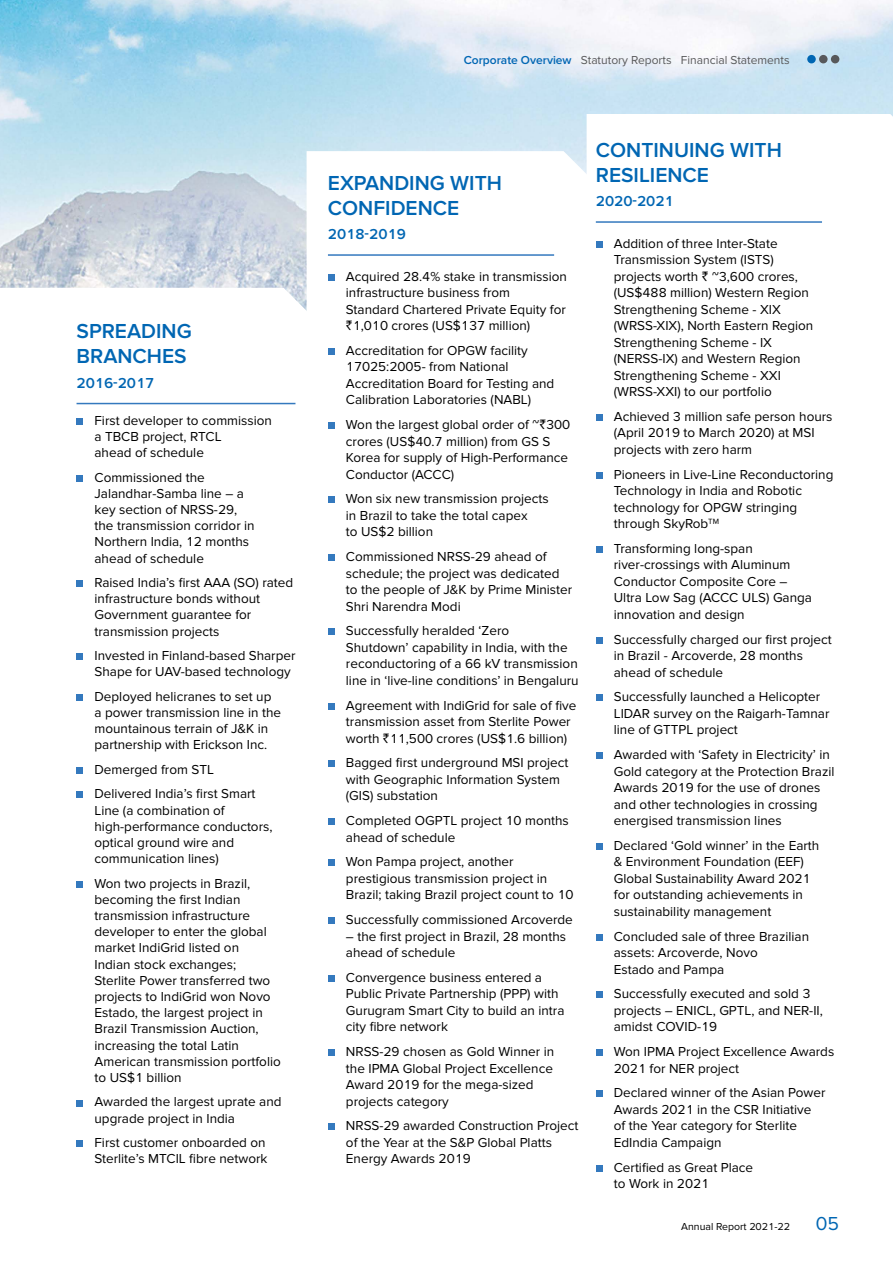
<style>
.page{position:relative;width:893px;height:1263px;background:#fff}
.page>*{position:absolute;margin:0;border:0;box-sizing:border-box;transform-origin:0 0}
.t1{font:600 21px/24.8px "Proxima Nova";color:#0066b3}
.t2{font:19.5px "Proxima Nova";color:#0066b3}
.t3{font:600 15px "Proxima Nova";color:#0066b3}
.t4{font:13.5px/16.5px "Proxima Nova";color:#000}
.t5{font:12px "Proxima Nova";color:#58595b}
.t6{font:10.5px "Proxima Nova";color:#000}
.s1{font-weight:600;color:#0066b3}
.s2{font-family:"Rupee"}
</style>
<div class="page">
<img style="left:0;top:0;width:893px;height:288px">
<svg style="left:307px;top:151px;width:280px;height:137px"></svg>
<svg style="left:587px;top:114px;width:306px;height:365px"></svg>
<hr style="left:77px;top:403px;width:218px;height:1px;background:#3479be">
<div style="left:77px;top:418px;width:6px;height:7px;background:#3479be"></div>
<div style="left:77px;top:475px;width:6px;height:7px;background:#3479be"></div>
<div style="left:77px;top:580px;width:6px;height:7px;background:#3479be"></div>
<div style="left:77px;top:653px;width:6px;height:7px;background:#3479be"></div>
<div style="left:77px;top:694px;width:6px;height:7px;background:#3479be"></div>
<div style="left:77px;top:767px;width:6px;height:7px;background:#3479be"></div>
<div style="left:77px;top:791px;width:6px;height:7px;background:#3479be"></div>
<svg style="left:77px;top:881px;width:6px;height:6px"></svg>
<svg style="left:77px;top:1100px;width:6px;height:6px"></svg>
<div style="left:77px;top:1140px;width:6px;height:7px;background:#3479be"></div>
<hr style="left:328px;top:254px;width:226px;height:2px;background:#3479be">
<div style="left:328px;top:274px;width:7px;height:6px;background:#3479be"></div>
<div style="left:328px;top:348px;width:7px;height:7px;background:#3479be"></div>
<div style="left:328px;top:422px;width:7px;height:7px;background:#3479be"></div>
<div style="left:328px;top:496px;width:7px;height:7px;background:#3479be"></div>
<div style="left:328px;top:554px;width:7px;height:7px;background:#3479be"></div>
<div style="left:328px;top:628px;width:7px;height:7px;background:#3479be"></div>
<div style="left:328px;top:703px;width:7px;height:7px;background:#3479be"></div>
<div style="left:328px;top:760px;width:7px;height:7px;background:#3479be"></div>
<div style="left:328px;top:818px;width:7px;height:7px;background:#3479be"></div>
<div style="left:328px;top:859px;width:7px;height:7px;background:#3479be"></div>
<div style="left:328px;top:917px;width:7px;height:7px;background:#3479be"></div>
<div style="left:328px;top:975px;width:7px;height:7px;background:#3479be"></div>
<div style="left:328px;top:1049px;width:7px;height:7px;background:#3479be"></div>
<div style="left:328px;top:1123px;width:7px;height:7px;background:#3479be"></div>
<hr style="left:596px;top:221px;width:226px;height:2px;background:#3479be">
<div style="left:596px;top:241px;width:7px;height:7px;background:#3479be"></div>
<div style="left:596px;top:414px;width:7px;height:7px;background:#3479be"></div>
<div style="left:596px;top:472px;width:7px;height:6px;background:#3479be"></div>
<div style="left:596px;top:546px;width:7px;height:7px;background:#3479be"></div>
<div style="left:596px;top:637px;width:7px;height:7px;background:#3479be"></div>
<div style="left:596px;top:694px;width:7px;height:7px;background:#3479be"></div>
<div style="left:596px;top:752px;width:7px;height:7px;background:#3479be"></div>
<div style="left:596px;top:843px;width:7px;height:7px;background:#3479be"></div>
<div style="left:596px;top:934px;width:7px;height:7px;background:#3479be"></div>
<div style="left:596px;top:991px;width:7px;height:7px;background:#3479be"></div>
<div style="left:596px;top:1049px;width:7px;height:7px;background:#3479be"></div>
<div style="left:596px;top:1090px;width:7px;height:7px;background:#3479be"></div>
<div style="left:596px;top:1165px;width:7px;height:7px;background:#3479be"></div>
<div style="left:819px;top:55px;width:9px;height:8px;background:#58595b;border-radius:50%"></div>
<div style="left:807px;top:55px;width:9px;height:8px;background:#0066b3;border-radius:50%"></div>
<div style="left:831px;top:55px;width:8px;height:8px;background:#58595b;border-radius:50%"></div>
<h1 class="t1" style="left:77px;top:319px;width:117px">SPREADING<br>BRANCHES</h1>
<p class="t3" style="left:77px;top:374px;width:79px">2016-2017</p>
<p class="t4" style="left:95px;top:412px;width:179px">First developer to commission a TBCB project, RTCL<br>ahead of schedule</p>
<p class="t4" style="left:95px;top:469px;width:162px">Commissioned the<br>Jalandhar-Samba line – a key section of NRSS-29, the transmission corridor in<br>Northern India, 12 months ahead of schedule</p>
<p class="t4" style="left:95px;top:575px;width:200px">Raised India’s first AAA (SO) rated infrastructure bonds without<br>Government guarantee for transmission projects</p>
<p class="t4" style="left:95px;top:648px;width:202px">Invested in Finland-based Sharper<br>Shape for UAV-based technology</p>
<p class="t4" style="left:95px;top:688px;width:188px">Deployed helicranes to set up a power transmission line in the mountainous terrain of J&amp;K in partnership with Erickson Inc.</p>
<p class="t4" style="left:95px;top:757px;width:163px;line-height:24.5px">Demerged from STL<br>Delivered India’s first Smart</p>
<p class="t4" style="left:95px;top:802px;width:179px">Line (a combination of high-performance conductors, optical ground wire and communication lines)</p>
<p class="t4" style="left:95px;top:875px;width:188px">Won two projects in Brazil, becoming the first Indian transmission infrastructure developer to enter the global market IndiGrid listed on<br>Indian stock exchanges;<br>Sterlite Power transferred two projects to IndiGrid won Novo<br>Estado, the largest project in<br>Brazil Transmission Auction, increasing the total Latin<br>American transmission portfolio to US$1 billion</p>
<p class="t4" style="left:95px;top:1094px;width:189px">Awarded the largest uprate and upgrade project in India</p>
<p class="t4" style="left:95px;top:1135px;width:174px">First customer onboarded on<br>Sterlite’s MTCIL fibre network</p>
<p class="t5" style="left:464px;top:53px;width:327px"><span class="s1">Corporate Overview</span> Statutory Reports Financial Statements</p>
<h1 class="t1" style="left:328px;top:171px;width:176px">EXPANDING WITH<br>CONFIDENCE</h1>
<p class="t3" style="left:328px;top:226px;width:79px">2018-2019</p>
<p class="t4" style="left:346px;top:268px;width:222px">Acquired 28.4% stake in transmission infrastructure business from<br>Standard Chartered Private Equity for <span class="s2">`</span>1,010 crores (US$137 million)</p>
<p class="t4" style="left:346px;top:342px;width:210px">Accreditation for OPGW facility<br>17025:2005- from National<br>Accreditation Board for Testing and<br>Calibration Laboratories (NABL)</p>
<p class="t4" style="left:346px;top:416px;width:226px">Won the largest global order of ~<span class="s2">`</span>300 crores (US$40.7 million) from GS S<br>Korea for supply of High-Performance<br>Conductor (ACCC)</p>
<p class="t4" style="left:346px;top:491px;width:204px">Won six new transmission projects in Brazil to take the total capex<br>to US$2 billion</p>
<p class="t4" style="left:346px;top:548px;width:228px">Commissioned NRSS-29 ahead of schedule; the project was dedicated to the people of J&amp;K by Prime Minister<br>Shri Narendra Modi</p>
<p class="t4" style="left:346px;top:623px;width:234px">Successfully heralded ‘Zero<br>Shutdown’ capability in India, with the reconductoring of a 66 kV transmission line in ‘live-line conditions’ in Bengaluru</p>
<p class="t4" style="left:346px;top:697px;width:232px">Agreement with IndiGrid for sale of five transmission asset from Sterlite Power worth <span class="s2">`</span>11,500 crores (US$1.6 billion)</p>
<p class="t4" style="left:346px;top:755px;width:224px">Bagged first underground MSI project with Geographic Information System (GIS) substation</p>
<p class="t4" style="left:346px;top:812px;width:224px">Completed OGPTL project 10 months ahead of schedule</p>
<p class="t4" style="left:346px;top:854px;width:229px">Won Pampa project, another prestigious transmission project in<br>Brazil; taking Brazil project count to 10</p>
<p class="t4" style="left:346px;top:911px;width:228px">Successfully commissioned Arcoverde</p>
<p class="t4" style="left:346px;top:928px;width:222px">– the first project in Brazil, 28 months ahead of schedule</p>
<p class="t4" style="left:346px;top:969px;width:220px">Convergence business entered a<br>Public Private Partnership (PPP) with<br>Gurugram Smart City to build an intra city fibre network</p>
<p class="t4" style="left:346px;top:1043px;width:210px">NRSS-29 chosen as Gold Winner in the IPMA Global Project Excellence<br>Award 2019 for the mega-sized projects category</p>
<p class="t4" style="left:346px;top:1118px;width:234px">NRSS-29 awarded Construction Project of the Year at the S&amp;P Global Platts<br>Energy Awards 2019</p>
<h1 class="t1" style="left:596px;top:138px;width:187px">CONTINUING WITH<br>RESILIENCE</h1>
<p class="t3" style="left:596px;top:193px;width:79px">2020-2021</p>
<p class="t4" style="left:614px;top:235px;width:201px">Addition of three Inter-State<br>Transmission System (ISTS) projects worth <span class="s2">`</span> ~3,600 crores, (US$488 million) Western Region<br>Strengthening Scheme - XIX (WRSS-XIX), North Eastern Region<br>Strengthening Scheme - IX (NERSS-IX) and Western Region<br>Strengthening Scheme - XXI (WRSS-XXI) to our portfolio</p>
<p class="t4" style="left:614px;top:408px;width:220px">Achieved 3 million safe person hours (April 2019 to March 2020) at MSI projects with zero harm</p>
<p class="t4" style="left:614px;top:466px;width:221px">Pioneers in Live-Line Reconductoring<br>Technology in India and Robotic technology for OPGW stringing through SkyRob<sup>TM</sup></p>
<p class="t4" style="left:614px;top:540px;width:200px">Transforming long-span river-crossings with Aluminum<br>Conductor Composite Core –<br>Ultra Low Sag (ACCC ULS) Ganga innovation and design</p>
<p class="t4" style="left:614px;top:631px;width:219px">Successfully charged our first project in Brazil - Arcoverde, 28 months ahead of schedule</p>
<p class="t4" style="left:614px;top:689px;width:217px">Successfully launched a Helicopter<br>LIDAR survey on the Raigarh-Tamnar line of GTTPL project</p>
<p class="t4" style="left:614px;top:746px;width:222px">Awarded with ‘Safety in Electricity’ in Gold category at the Protection Brazil Awards 2019 for the use of drones and other technologies in crossing energised transmission lines</p>
<p class="t4" style="left:614px;top:837px;width:207px">Declared ‘Gold winner’ in the Earth &amp; Environment Foundation (EEF)<br>Global Sustainability Award 2021 for outstanding achievements in sustainability management</p>
<p class="t4" style="left:614px;top:928px;width:197px">Concluded sale of three Brazilian assets: Arcoverde, Novo<br>Estado and Pampa</p>
<p class="t4" style="left:614px;top:986px;width:211px">Successfully executed and sold 3 projects – ENICL, GPTL, and NER-II, amidst COVID-19</p>
<p class="t4" style="left:614px;top:1043px;width:222px">Won IPMA Project Excellence Awards<br>2021 for NER project</p>
<p class="t4" style="left:614px;top:1085px;width:213px">Declared winner of the Asian Power<br>Awards 2021 in the CSR Initiative of the Year category for Sterlite<br>EdIndia Campaign</p>
<p class="t4" style="left:614px;top:1159px;width:141px">Certified as Great Place to Work in 2021</p>
<p class="t6" style="left:681px;top:1220px;width:110px">Annual Report 2021-22</p>
<h2 class="t2" style="left:816px;top:1212px;width:25px">05</h2>
</div>
